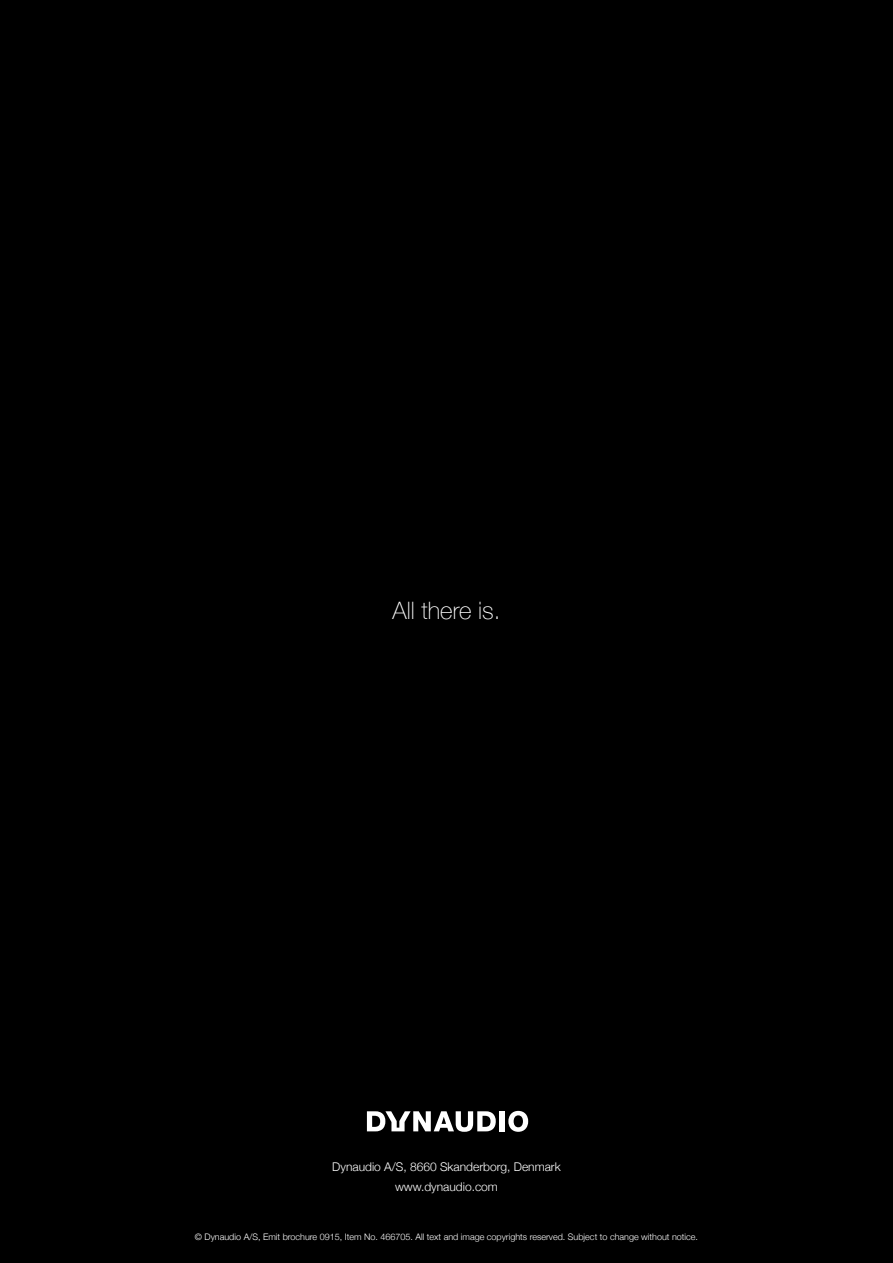
<style>
.page{position:relative;width:893px;height:1263px;background:#000}
.page>*{position:absolute;margin:0;border:0;box-sizing:border-box;transform-origin:0 0}
.t1{font:100 24px "Helvetica Neue";color:#fff}
.t2{font:300 12px/19.5px "Helvetica Neue";color:#fff;text-align:center}
.t3{font:300 9px "Helvetica Neue";color:#fff}
</style>
<div class="page">
<div style="left:499px;top:1111px;width:6px;height:20px;background:#fff"></div>
<svg style="left:508px;top:1111px;width:20px;height:21px"></svg>
<svg style="left:367px;top:1111px;width:129px;height:21px"></svg>
<h1 class="t1" style="left:393px;top:592px;width:109px">All there is.</h1>
<h2 class="t2" style="left:332px;top:1156px;width:230px">Dynaudio A/S, 8660 Skanderborg, Denmark www.dynaudio.com</h2>
<p class="t3" style="left:195px;top:1229px;width:505px">© Dynaudio A/S, Emit brochure 0915, Item No. 466705. All text and image copyrights reserved. Subject to change without notice.</p>
</div>
